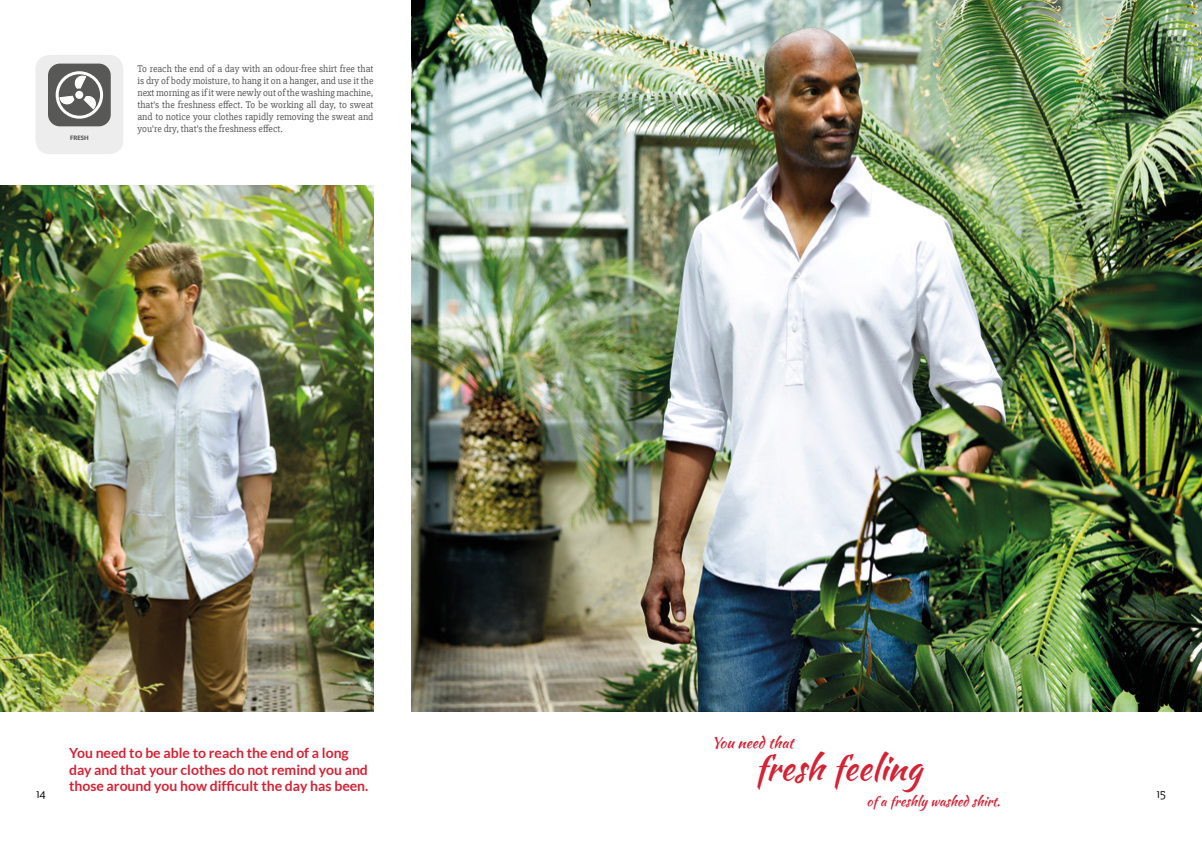
<style>
.page{position:relative;width:1202px;height:848px;background:#fff}
.page>*{position:absolute;margin:0;border:0;box-sizing:border-box;transform-origin:0 0}
.t1{font:34.4px "Kaushan Script";color:#d62235}
.t2{font:15.2px "Kaushan Script";color:#d62235}
.t3{font:700 14px/16.8px "Lato";color:#d62235}
.t4{font:13.6px "Kaushan Script";color:#d62235}
.t5{font:12px "Slabo 27 px";color:#000}
.t6{font:10px/12px "Slabo 27 px";color:#575756;text-align:justify}
.t7{font:900 6px "Lato";color:#575756}
</style>
<div class="page">
<img style="left:0;top:186px;width:373px;height:525px">
<img style="left:411px;top:0;width:791px;height:711px">
<div style="left:35px;top:55px;width:88px;height:99px;background:#ededed;border-radius:14px"></div>
<div style="left:48px;top:64px;width:63px;height:62px;background:#585856;border-radius:12px"></div>
<svg style="left:59px;top:75px;width:38px;height:34px"></svg>
<svg style="left:74px;top:90px;width:10px;height:10px"></svg>
<div style="left:73px;top:88px;width:13px;height:13px;border:2px solid #575756;border-radius:50%"></div>
<div style="left:56px;top:71px;width:47px;height:48px;border:3px solid #fff;border-radius:50%"></div>
<p class="t7" style="left:70px;top:134px;width:20px">FRESH</p>
<p class="t6" style="left:137px;top:62px;width:237px">To reach the end of a day with an odour-free shirt free that is dry of body moisture, to hang it on a hanger, and use it the next morning as if it were newly out of the washing machine, that’s the freshness effect. To be working all day, to sweat and to notice your clothes rapidly removing the sweat and you’re dry, that’s the freshness effect.</p>
<h2 class="t2" style="left:711px;top:731px;width:84px">You need that</h2>
<h1 class="t1" style="left:754px;top:742px;width:169px">fresh feeling</h1>
<h3 class="t3" style="left:69px;top:744px;width:301px">You need to be able to reach the end of a long day and that your clothes do not remind you and those around you how difficult the day has been.</h3>
<p class="t5" style="left:36px;top:787px;width:11px">14</p>
<p class="t5" style="left:1157px;top:787px;width:11px">15</p>
<h3 class="t4" style="left:867px;top:790px;width:135px">of a freshly washed shirt.</h3>
</div>
